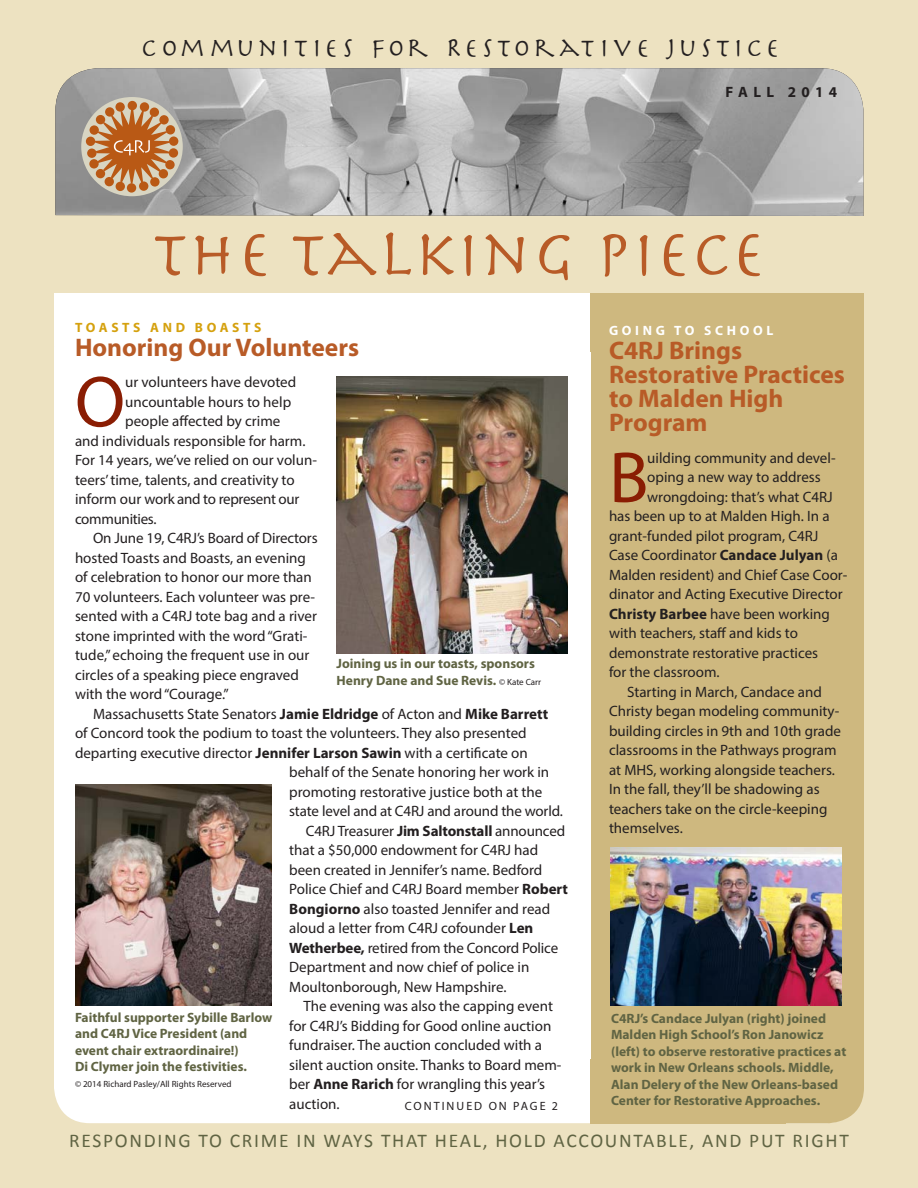
<style>
.page{position:relative;width:918px;height:1188px;background:#ede2c1}
.page>*{position:absolute;margin:0;border:0;box-sizing:border-box;transform-origin:0 0}
.t1{font:72.9px "Myriad Pro";color:#8a1d03}
.t2{font:67.5px "Herculanum";letter-spacing:.02em;color:#b85b27}
.t3{font:27px "Herculanum";letter-spacing:.13em;color:#231f20}
.t4{font:700 25.5px/24px "Myriad Pro";color:#b85b27}
.t5{font:19.5px "Calibri";letter-spacing:.085em;color:#606443}
.t6{font:15px "Myriad Pro";color:#231f20}
.t7{font:15px "Myriad Pro";letter-spacing:-.02em;color:#231f20}
.t8{font:700 15px "Myriad Pro";letter-spacing:.35em;color:#231f20}
.t9{font:700 13.5px/16.5px "Myriad Pro";color:#606443}
.t10{font:700 13.5px "Myriad Pro";letter-spacing:.27em;color:#d5a10e}
.t11{font:700 13.5px "Myriad Pro";letter-spacing:.27em;color:#fff}
.t12{font:12px "Myriad Pro";letter-spacing:.17em;color:#231f20}
.t13{font:9px "Myriad Pro";color:#231f20}
.s1{font-weight:700}
.s2{font-weight:400;font-size:9px;color:#231f20}
</style>
<div class="page">
<img style="left:55px;top:68px;width:808px;height:148px">
<div style="left:81px;top:97px;width:102px;height:99px;background:#d8d5c2;border-radius:50%"></div>
<div style="left:115px;top:102px;width:10px;height:10px;background:#b95915;border-radius:50%"></div>
<div style="left:105px;top:107px;width:9px;height:10px;background:#b95915;border-radius:50%"></div>
<div style="left:90px;top:125px;width:9px;height:10px;background:#b95915;border-radius:50%"></div>
<div style="left:86px;top:137px;width:9px;height:9px;background:#b95915;border-radius:50%"></div>
<div style="left:87px;top:149px;width:10px;height:9px;background:#b95915;border-radius:50%"></div>
<div style="left:89px;top:159px;width:10px;height:10px;background:#b95915;border-radius:50%"></div>
<div style="left:128px;top:101px;width:9px;height:9px;background:#b95915;border-radius:50%"></div>
<div style="left:140px;top:102px;width:9px;height:10px;background:#b95915;border-radius:50%"></div>
<div style="left:150px;top:108px;width:9px;height:9px;background:#b95915;border-radius:50%"></div>
<div style="left:165px;top:160px;width:10px;height:9px;background:#b95915;border-radius:50%"></div>
<div style="left:169px;top:148px;width:9px;height:10px;background:#b95915;border-radius:50%"></div>
<div style="left:169px;top:136px;width:9px;height:10px;background:#b95915;border-radius:50%"></div>
<div style="left:166px;top:125px;width:9px;height:10px;background:#b95915;border-radius:50%"></div>
<div style="left:127px;top:183px;width:9px;height:10px;background:#b95915;border-radius:50%"></div>
<div style="left:139px;top:181px;width:9px;height:10px;background:#b95915;border-radius:50%"></div>
<svg style="left:150px;top:177px;width:10px;height:10px"></svg>
<div style="left:105px;top:177px;width:9px;height:9px;background:#b95915;border-radius:50%"></div>
<div style="left:116px;top:182px;width:9px;height:9px;background:#b95915;border-radius:50%"></div>
<svg style="left:95px;top:110px;width:75px;height:74px"></svg>
<div style="left:54px;top:311px;width:808px;height:812px;background:#fff;border-radius:36px"></div>
<div style="left:55px;top:293px;width:808px;height:53px;background:#fff"></div>
<div style="left:591px;top:295px;width:273px;height:828px;background:#ceb87f;border-radius:36px"></div>
<div style="left:591px;top:293px;width:273px;height:59px;background:#ceb87f"></div>
<div style="left:591px;top:1059px;width:195px;height:64px;background:#ceb87f"></div>
<img style="left:337px;top:376px;width:230px;height:277px">
<img style="left:75px;top:784px;width:196px;height:221px">
<img style="left:610px;top:848px;width:232px;height:157px">
<h3 class="t3" style="left:141px;top:35px;width:640px">COMMUNITIES FOR RESTORATIVE JUSTICE</h3>
<p class="t8" style="left:726px;top:87px;width:113px">FALL 2014</p>
<h2 class="t2" style="left:154px;top:221px;width:612px">THE TALKING PIECE</h2>
<p class="t10" style="left:75px;top:322px;width:188px">TOASTS AND BOASTS</p>
<h3 class="t4" style="left:75px;top:338px;width:286px">Honoring Our Volunteers</h3>
<h1 class="t1" style="left:75px;top:374px;width:52px">O</h1>
<p class="t6" style="left:125px;top:377px;width:172px">ur volunteers have devoted</p>
<p class="t6" style="left:125px;top:396px;width:168px">uncountable hours to help</p>
<p class="t6" style="left:125px;top:416px;width:157px">people affected by crime</p>
<p class="t6" style="left:75px;top:435px;width:232px">and individuals responsible for harm.</p>
<p class="t6" style="left:75px;top:455px;width:243px">For 14 years, we’ve relied on our volun-</p>
<p class="t6" style="left:75px;top:474px;width:221px">teers’ time, talents, and creativity to</p>
<p class="t7" style="left:75px;top:494px;width:226px">inform our work and to represent our</p>
<p class="t7" style="left:75px;top:513px;width:83px">communities.</p>
<p class="t6" style="left:93px;top:533px;width:226px">On June 19, C4RJ’s Board of Directors</p>
<p class="t6" style="left:75px;top:552px;width:232px">hosted Toasts and Boasts, an evening</p>
<p class="t6" style="left:75px;top:572px;width:238px">of celebration to honor our more than</p>
<p class="t6" style="left:75px;top:591px;width:242px">70 volunteers. Each volunteer was pre-</p>
<p class="t6" style="left:75px;top:611px;width:243px">sented with a C4RJ tote bag and a river</p>
<p class="t6" style="left:75px;top:630px;width:234px">stone imprinted with the word “Grati-</p>
<p class="t6" style="left:75px;top:650px;width:236px">tude,” echoing the frequent use in our</p>
<p class="t6" style="left:75px;top:669px;width:225px">circles of a speaking piece engraved</p>
<p class="t6" style="left:75px;top:689px;width:155px">with the word “Courage.”</p>
<p class="t6" style="left:93px;top:708px;width:457px">Massachusetts State Senators <span class="s1">Jamie Eldridge</span> of Acton and <span class="s1">Mike Barrett</span></p>
<p class="t6" style="left:75px;top:728px;width:453px">of Concord took the podium to toast the volunteers. They also presented</p>
<p class="t6" style="left:75px;top:747px;width:454px">departing executive director <span class="s1">Jennifer Larson Sawin</span> with a certificate on</p>
<p class="t6" style="left:289px;top:767px;width:262px">behalf of the Senate honoring her work in</p>
<p class="t6" style="left:289px;top:786px;width:255px">promoting restorative justice both at the</p>
<p class="t6" style="left:289px;top:806px;width:275px">state level and at C4RJ and around the world.</p>
<p class="t6" style="left:306px;top:825px;width:261px">C4RJ Treasurer <span class="s1">Jim Saltonstall</span> announced</p>
<p class="t6" style="left:289px;top:845px;width:251px">that a $50,000 endowment for C4RJ had</p>
<p class="t6" style="left:289px;top:864px;width:255px">been created in Jennifer’s name. Bedford</p>
<p class="t6" style="left:289px;top:884px;width:280px">Police Chief and C4RJ Board member <span class="s1">Robert</span></p>
<p class="t6" style="left:289px;top:903px;width:263px"><span class="s1">Bongiorno</span> also toasted Jennifer and read</p>
<p class="t6" style="left:289px;top:923px;width:246px">aloud a letter from C4RJ cofounder <span class="s1">Len</span></p>
<p class="t6" style="left:289px;top:942px;width:271px"><span class="s1">Wetherbee,</span> retired from the Concord Police</p>
<p class="t6" style="left:289px;top:962px;width:242px">Department and now chief of police in</p>
<p class="t6" style="left:289px;top:981px;width:219px">Moultonborough, New Hampshire.</p>
<p class="t6" style="left:304px;top:1001px;width:251px">The evening was also the capping event</p>
<p class="t6" style="left:289px;top:1020px;width:264px">for C4RJ’s Bidding for Good online auction</p>
<p class="t6" style="left:289px;top:1040px;width:254px">fundraiser. The auction concluded with a</p>
<p class="t6" style="left:289px;top:1059px;width:274px">silent auction onsite. Thanks to Board mem-</p>
<p class="t6" style="left:289px;top:1079px;width:257px">ber <span class="s1">Anne Rarich</span> for wrangling this year’s</p>
<p class="t6" style="left:289px;top:1098px;width:52px">auction.</p>
<p class="t9" style="left:337px;top:657px;width:206px">Joining us in our toasts, sponsors<br>Henry Dane and Sue Revis. <span class="s2">© Kate Carr</span></p>
<p class="t9" style="left:75px;top:1010px;width:199px">Faithful supporter Sybille Barlow and C4RJ Vice President (and event chair extraordinaire!)<br>Di Clymer join the festivities.</p>
<p class="t13" style="left:75px;top:1081px;width:158px">© 2014 Richard Pasley/All Rights Reserved</p>
<p class="t12" style="left:405px;top:1101px;width:155px">CONTINUED ON PAGE 2</p>
<p class="t11" style="left:609px;top:326px;width:166px">GOING TO SCHOOL</p>
<h3 class="t4" style="left:609px;top:341px;width:237px">C4RJ Brings<br>Restorative Practices to Malden High<br>Program</h3>
<h1 class="t1" style="left:609px;top:450px;width:41px">B</h1>
<p class="t6" style="left:647px;top:452px;width:190px">uilding community and devel-</p>
<p class="t6" style="left:647px;top:472px;width:175px">oping a new way to address</p>
<p class="t6" style="left:647px;top:491px;width:187px">wrongdoing: that’s what C4RJ</p>
<p class="t6" style="left:609px;top:511px;width:222px">has been up to at Malden High. In a</p>
<p class="t6" style="left:609px;top:530px;width:211px">grant-funded pilot program, C4RJ</p>
<p class="t6" style="left:609px;top:550px;width:230px">Case Coordinator <span class="s1">Candace Julyan</span> (a</p>
<p class="t6" style="left:609px;top:569px;width:240px">Malden resident) and Chief Case Coor-</p>
<p class="t6" style="left:609px;top:589px;width:235px">dinator and Acting Executive Director</p>
<p class="t6" style="left:609px;top:608px;width:223px"><span class="s1">Christy Barbee</span> have been working</p>
<p class="t6" style="left:609px;top:628px;width:190px">with teachers, staff and kids to</p>
<p class="t6" style="left:609px;top:647px;width:211px">demonstrate restorative practices</p>
<p class="t6" style="left:609px;top:667px;width:112px">for the classroom.</p>
<p class="t6" style="left:627px;top:686px;width:196px">Starting in March, Candace and</p>
<p class="t6" style="left:609px;top:706px;width:232px">Christy began modeling community-</p>
<p class="t6" style="left:609px;top:725px;width:234px">building circles in 9th and 10th grade</p>
<p class="t6" style="left:609px;top:745px;width:229px">classrooms in the Pathways program</p>
<p class="t6" style="left:609px;top:764px;width:227px">at MHS, working alongside teachers.</p>
<p class="t6" style="left:609px;top:784px;width:212px">In the fall, they’ll be shadowing as</p>
<p class="t6" style="left:609px;top:803px;width:220px">teachers take on the circle-keeping</p>
<p class="t6" style="left:609px;top:823px;width:75px">themselves.</p>
<p class="t9" style="left:611px;top:1011px;width:237px">C4RJ’s Candace Julyan (right) joined Malden High School’s Ron Janowicz (left) to observe restorative practices at work in New Orleans schools. Middle, Alan Delery of the New Orleans-based Center for Restorative Approaches.</p>
<h3 class="t5" style="left:69px;top:1129px;width:781px">RESPONDING TO CRIME IN WAYS THAT HEAL, HOLD ACCOUNTABLE, AND PUT RIGHT</h3>
</div>
